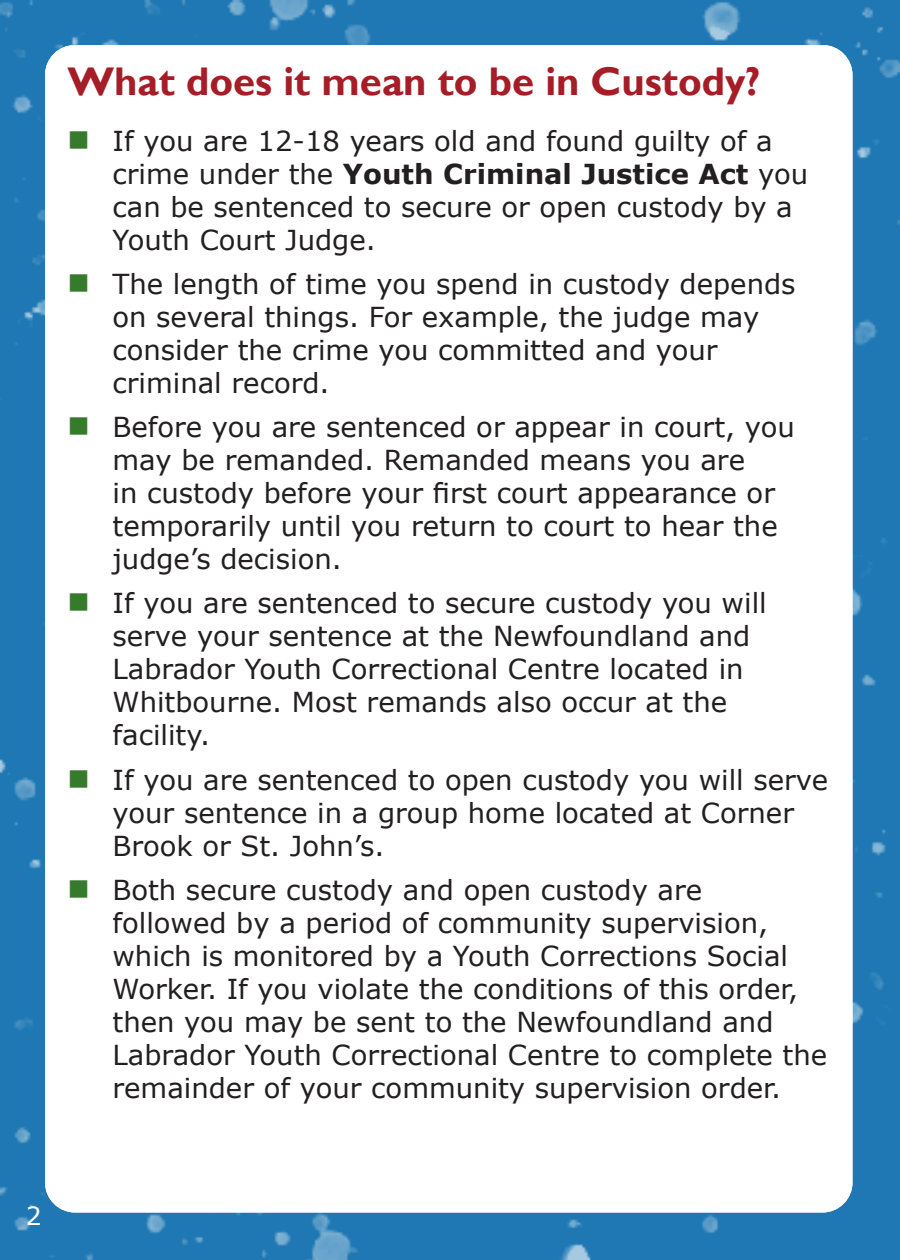
<style>
.page{position:relative;width:900px;height:1260px;background:#1f78b4}
.page>*{position:absolute;margin:0;border:0;box-sizing:border-box;transform-origin:0 0}
.Heading{font:700 40px "Gill Sans";color:#a61d27}
.t1{font:27.5px/33px "Verdana";color:#231f20}
.t2{font:25px "Verdana";color:#fff}
.s1{font-weight:700}
</style>
<div class="page">
<div style="left:45px;top:45px;width:807px;height:1167px;background:#fff;border-radius:30px"></div>
<p class="Heading" style="left:68px;top:58px;width:695px">What does it mean to be in Custody?</p>
<p class="t1" style="left:112px;top:124px;width:697px">If you are 12-18 years old and found guilty of a crime under the <span class="s1">Youth Criminal Justice Act</span> you can be sentenced to secure or open custody by a Youth Court Judge.</p>
<p class="t1" style="left:112px;top:267px;width:685px">The length of time you spend in custody depends on several things. For example, the judge may consider the crime you committed and your criminal record.</p>
<p class="t1" style="left:112px;top:410px;width:684px">Before you are sentenced or appear in court, you may be remanded. Remanded means you are<br>in custody before your first court appearance or temporarily until you return to court to hear the judge’s decision.</p>
<p class="t1" style="left:112px;top:587px;width:656px">If you are sentenced to secure custody you will serve your sentence at the Newfoundland and Labrador Youth Correctional Centre located in Whitbourne. Most remands also occur at the facility.</p>
<p class="t1" style="left:112px;top:763px;width:717px">If you are sentenced to open custody you will serve your sentence in a group home located at Corner<br>Brook or St. John’s.</p>
<p class="t1" style="left:112px;top:873px;width:716px">Both secure custody and open custody are<br>followed by a period of community supervision, which is monitored by a Youth Corrections Social Worker. If you violate the conditions of this order, then you may be sent to the Newfoundland and Labrador Youth Correctional Centre to complete the remainder of your community supervision order.</p>
<p class="t2" style="left:26px;top:1198px;width:17px">2</p>
</div>
